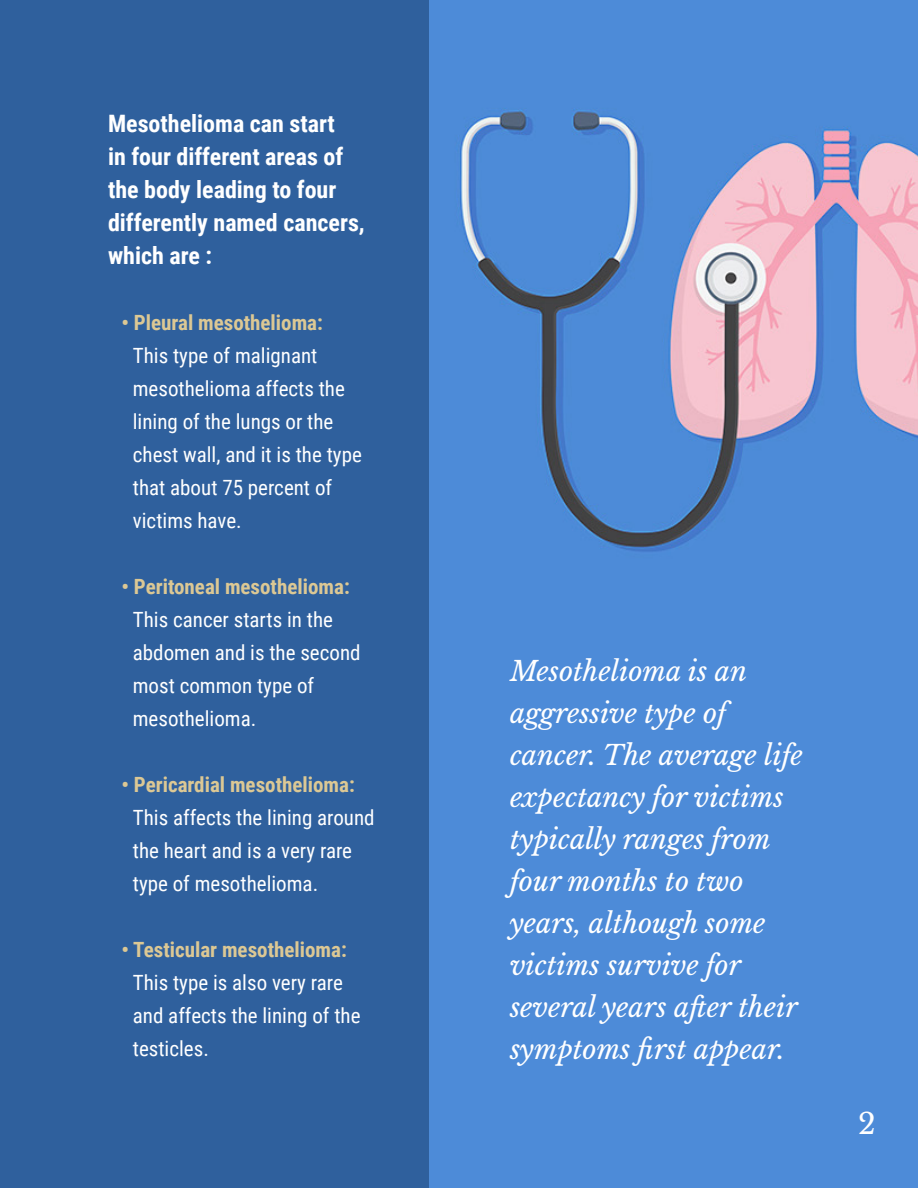
<style>
.page{position:relative;width:918px;height:1188px;background:#fff}
.page>*{position:absolute;margin:0;border:0;box-sizing:border-box;transform-origin:0 0}
.t1{font:28.5px "Libre Baskerville";color:#fff}
.t2{font:italic 27px/42px "Libre Baskerville";color:#fff}
.t3{font:700 24px/33px "Roboto Condensed";color:#fff}
.t4{font:21px/33px "Roboto Condensed";color:#fff}
.t5{font:700 21px "Roboto Condensed";color:#dcc894}
</style>
<div class="page">
<img style="left:429px;top:0;width:489px;height:1188px">
<div style="left:0;top:0;width:429px;height:1188px;background:#2f609d"></div>
<p class="t3" style="left:108px;top:107px;width:258px">Mesothelioma can start<br>in four different areas of the body leading to four differently named cancers, which are :</p>
<p class="t5" style="left:122px;top:308px;width:203px">• Pleural mesothelioma:</p>
<p class="t4" style="left:133px;top:339px;width:231px">This type of malignant mesothelioma affects the lining of the lungs or the chest wall, and it is the type that about 75 percent of victims have.</p>
<p class="t5" style="left:122px;top:572px;width:230px">• Peritoneal mesothelioma:</p>
<p class="t4" style="left:133px;top:603px;width:229px">This cancer starts in the abdomen and is the second most common type of mesothelioma.</p>
<p class="t5" style="left:122px;top:770px;width:235px">• Pericardial mesothelioma:</p>
<p class="t4" style="left:133px;top:801px;width:243px">This affects the lining around the heart and is a very rare type of mesothelioma.</p>
<p class="t5" style="left:122px;top:935px;width:227px">• Testicular mesothelioma:</p>
<p class="t4" style="left:133px;top:966px;width:229px">This type is also very rare and affects the lining of the testicles.</p>
<p class="t2" style="left:510px;top:650px;width:294px">Mesothelioma is an aggressive type of cancer. The average life expectancy for victims typically ranges from four months to two years, although some victims survive for several years after their symptoms first appear.</p>
<p class="t1" style="left:858px;top:1106px;width:19px">2</p>
</div>
